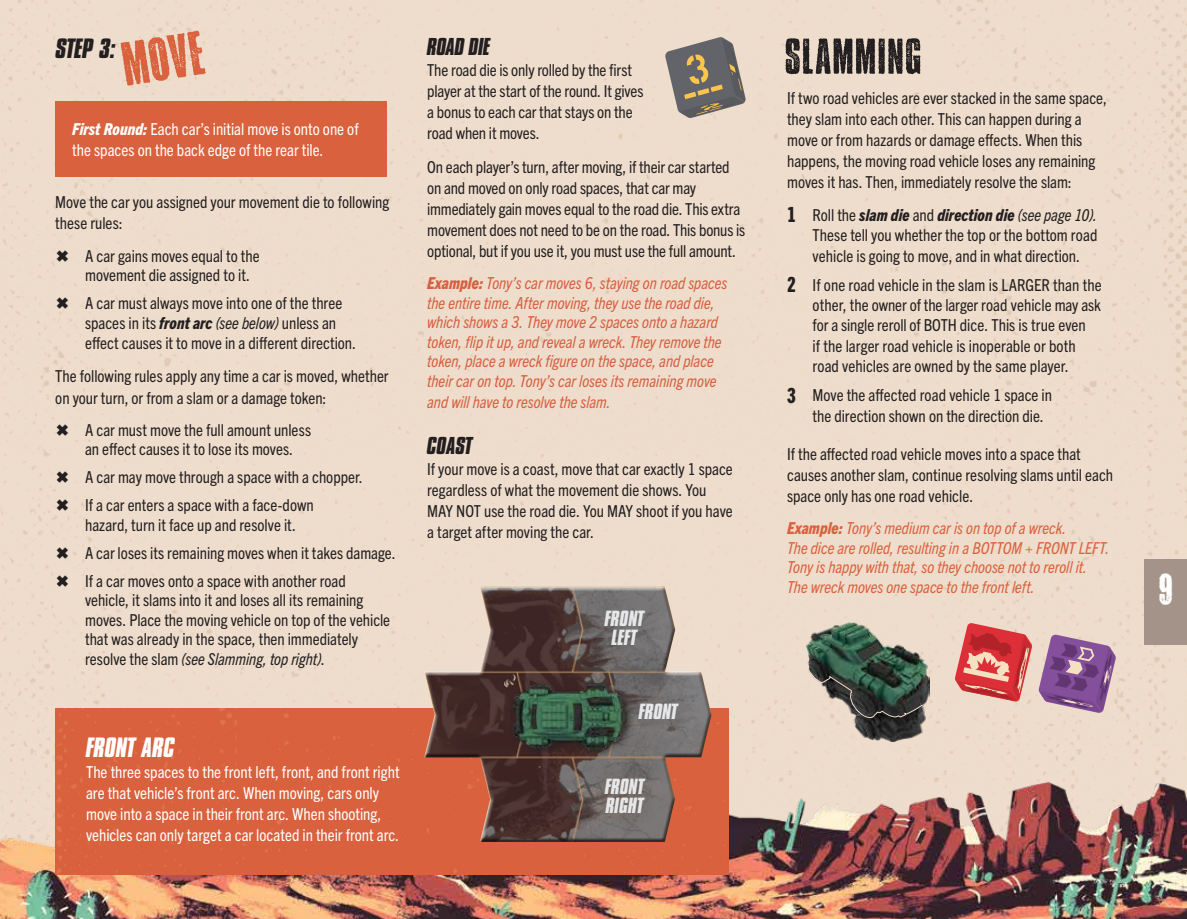
<style>
.page{position:relative;width:1187px;height:919px;background:#fff}
.page>*{position:absolute;margin:0;border:0;box-sizing:border-box;transform-origin:0 0}
.t1{font:63px "Compacta TRV Regular";color:#da613d}
.t2{font:51px "Compacta TRV Regular";letter-spacing:-.04em;color:#231f20}
.t3{font:45px "Compacta TRV Regular";color:#fff}
.t4{font:italic 700 24px "Compacta BT";letter-spacing:.005em;color:#fff}
.t5{font:italic 700 24px "Compacta BT";color:#231f20}
.t6{font:italic 700 21px "Compacta BT";letter-spacing:-.01em;color:#231f20}
.t7{font:italic 700 18.9px/18.9px "Compacta BT";letter-spacing:-.005em;color:#e6e7e8;text-align:center}
.t8{font:condensed 16.5px/21px "Trade Gothic Next LT Pro";color:#231f20}
.t9{font:italic condensed 16.5px/19.5px "Trade Gothic Next LT Pro";letter-spacing:-.005em;color:#d65f40}
.t10{font:condensed 16.5px/21px "Trade Gothic Next LT Pro";color:#fff}
.t11{font:italic condensed 16.5px/19.5px "Trade Gothic Next LT Pro";letter-spacing:-.005em;color:#da613d}
.s1{font-weight:800;font-style:italic}
.s2{font-style:italic}
.s3{font-weight:800}
.s4{font-family:"Trade Gothic Next LT Pro Hv Cm";font-stretch:normal;font-size:21px}
</style>
<div class="page">
<div style="left:0;top:0;width:1186px;height:734px;background:#edc"></div>
<img style="left:0;top:734px;width:1186px;height:184px">
<div style="left:55px;top:709px;width:674px;height:165px;background:#d9613d"></div>
<div style="left:55px;top:101px;width:332px;height:76px;background:#da613d"></div>
<div style="left:1144px;top:559px;width:42px;height:85px;background:#a39388"></div>
<svg style="left:664px;top:37px;width:82px;height:81px;background:#948c81"></svg>
<div style="left:424px;top:586px;width:287px;height:255px;background:#231f20;opacity:.75"></div>
<div style="left:509px;top:678px;width:126px;height:81px;background:#231f20;opacity:.75"></div>
<img style="left:514px;top:683px;width:112px;height:66px">
<div style="left:593px;top:768px;width:63px;height:58px;background:#702e00;opacity:.18"></div>
<svg style="left:1038px;top:634px;width:77px;height:79px;background:#9e76a1"></svg>
<img style="left:806px;top:622px;width:123px;height:119px">
<svg style="left:954px;top:622px;width:78px;height:80px;background:#dc7570"></svg>
<svg style="left:806px;top:655px;width:117px;height:62px;background:#546055"></svg>
<svg style="left:57px;top:250px;width:11px;height:11px"></svg>
<svg style="left:57px;top:297px;width:11px;height:12px"></svg>
<svg style="left:57px;top:424px;width:11px;height:11px"></svg>
<svg style="left:57px;top:471px;width:11px;height:12px"></svg>
<svg style="left:57px;top:499px;width:11px;height:12px"></svg>
<svg style="left:57px;top:547px;width:11px;height:11px"></svg>
<svg style="left:57px;top:575px;width:11px;height:11px"></svg>
<h3 class="t5" style="left:56px;top:33px;width:62px">STEP 3:</h3>
<h1 class="t1" style="left:115px;top:33px;width:88px;rotate:-9deg">MOVE</h1>
<p class="t10" style="left:72px;top:118px;width:288px"><span class="s1">First Round:</span> Each car’s initial move is onto one of the spaces on the back edge of the rear tile.</p>
<p class="t8" style="left:55px;top:191px;width:335px">Move the car you assigned your movement die to following these rules:</p>
<p class="t8" style="left:85px;top:245px;width:176px;line-height:19.5px">A car gains moves equal to the movement die assigned to it.</p>
<p class="t8" style="left:85px;top:292px;width:272px;line-height:19.6px">A car must always move into one of the three spaces in its <span class="s1">front arc</span> <span class="s2">(see below)</span> unless an effect causes it to move in a different direction.</p>
<p class="t8" style="left:55px;top:365px;width:335px">The following rules apply any time a car is moved, whether on your turn, or from a slam or a damage token:</p>
<p class="t8" style="left:85px;top:419px;width:227px;line-height:19.5px">A car must move the full amount unless an effect causes it to lose its moves.</p>
<p class="t8" style="left:85px;top:462px;width:279px;line-height:28px">A car may move through a space with a chopper.<br>If a car enters a space with a face-down</p>
<p class="t8" style="left:85px;top:509px;width:312px;line-height:28px">hazard, turn it face up and resolve it.<br>A car loses its remaining moves when it takes damage.<br>If a car moves onto a space with another road</p>
<p class="t8" style="left:85px;top:589px;width:306px;line-height:19.5px">vehicle, it slams into it and loses all its remaining moves. Place the moving vehicle on top of the vehicle that was already in the space, then immediately resolve the slam <span class="s2">(see Slamming, top right)</span>.</p>
<h3 class="t4" style="left:86px;top:732px;width:90px">FRONT ARC</h3>
<p class="t10" style="left:86px;top:760px;width:315px">The three spaces to the front left, front, and front right are that vehicle’s front arc. When moving, cars only move into a space in their front arc. When shooting, vehicles can only target a car located in their front arc.</p>
<p class="t6" style="left:427px;top:34px;width:65px">ROAD DIE</p>
<p class="t8" style="left:427px;top:59px;width:218px">The road die is only rolled by the first player at the start of the round. It gives a bonus to each car that stays on the road when it moves.</p>
<p class="t8" style="left:427px;top:155px;width:319px">On each player’s turn, after moving, if their car started on and moved on only road spaces, that car may immediately gain moves equal to the road die. This extra movement does not need to be on the road. This bonus is optional, but if you use it, you must use the full amount.</p>
<p class="t9" style="left:427px;top:272px;width:302px"><span class="s3">Example:</span> Tony’s car moves 6, staying on road spaces the entire time. After moving, they use the road die, which shows a 3. They move 2 spaces onto a hazard token, flip it up, and reveal a wreck. They remove the token, place a wreck figure on the space, and place their car on top. Tony’s car loses its remaining move</p>
<p class="t9" style="left:427px;top:391px;width:185px">and will have to resolve the slam.</p>
<p class="t6" style="left:427px;top:433px;width:47px">COAST</p>
<p class="t8" style="left:427px;top:458px;width:307px">If your move is a coast, move that car exactly 1 space regardless of what the movement die shows. You MAY NOT use the road die. You MAY shoot if you have a target after moving the car.</p>
<p class="t7" style="left:605px;top:609px;width:41px">FRONT<br>LEFT</p>
<p class="t7" style="left:638px;top:702px;width:41px">FRONT</p>
<p class="t7" style="left:605px;top:777px;width:41px;text-align:left">FRONT<br>RIGHT</p>
<h2 class="t2" style="left:782px;top:30px;width:142px">SLAMMING</h2>
<p class="t8" style="left:787px;top:86px;width:321px">If two road vehicles are ever stacked in the same space, they slam into each other. This can happen during a move or from hazards or damage effects. When this happens, the moving road vehicle loses any remaining moves it has. Then, immediately resolve the slam:</p>
<p class="t8" style="left:812px;top:203px;width:286px;line-height:20.4px;text-align:justify;text-indent:-26px"><span class="s4">1</span> Roll the <span class="s1">slam die</span> and <span class="s1">direction die</span> <span class="s2">(see page 10).<br></span>These tell you whether the top or the bottom road vehicle is going to move, and in what direction.</p>
<p class="t8" style="left:812px;top:273px;width:290px;line-height:20.4px;text-indent:-26px"><span class="s4">2</span> If one road vehicle in the slam is LARGER than the other, the owner of the larger road vehicle may ask for a single reroll of BOTH dice. This is true even<br>if the larger road vehicle is inoperable or both road vehicles are owned by the same player.</p>
<p class="t8" style="left:812px;top:383px;width:241px;text-indent:-26px"><span class="s4">3</span> Move the affected road vehicle 1 space in the direction shown on the direction die.</p>
<p class="t8" style="left:787px;top:442px;width:327px">If the affected road vehicle moves into a space that causes another slam, continue resolving slams until each space only has one road vehicle.</p>
<p class="t11" style="left:787px;top:517px;width:324px"><span class="s3">Example:</span> Tony’s medium car is on top of a wreck.<br>The dice are rolled, resulting in a BOTTOM + FRONT LEFT.<br>Tony is happy with that, so they choose not to reroll it.<br>The wreck moves one space to the front left.</p>
<h3 class="t3" style="left:1157px;top:565px;width:19px">9</h3>
</div>
